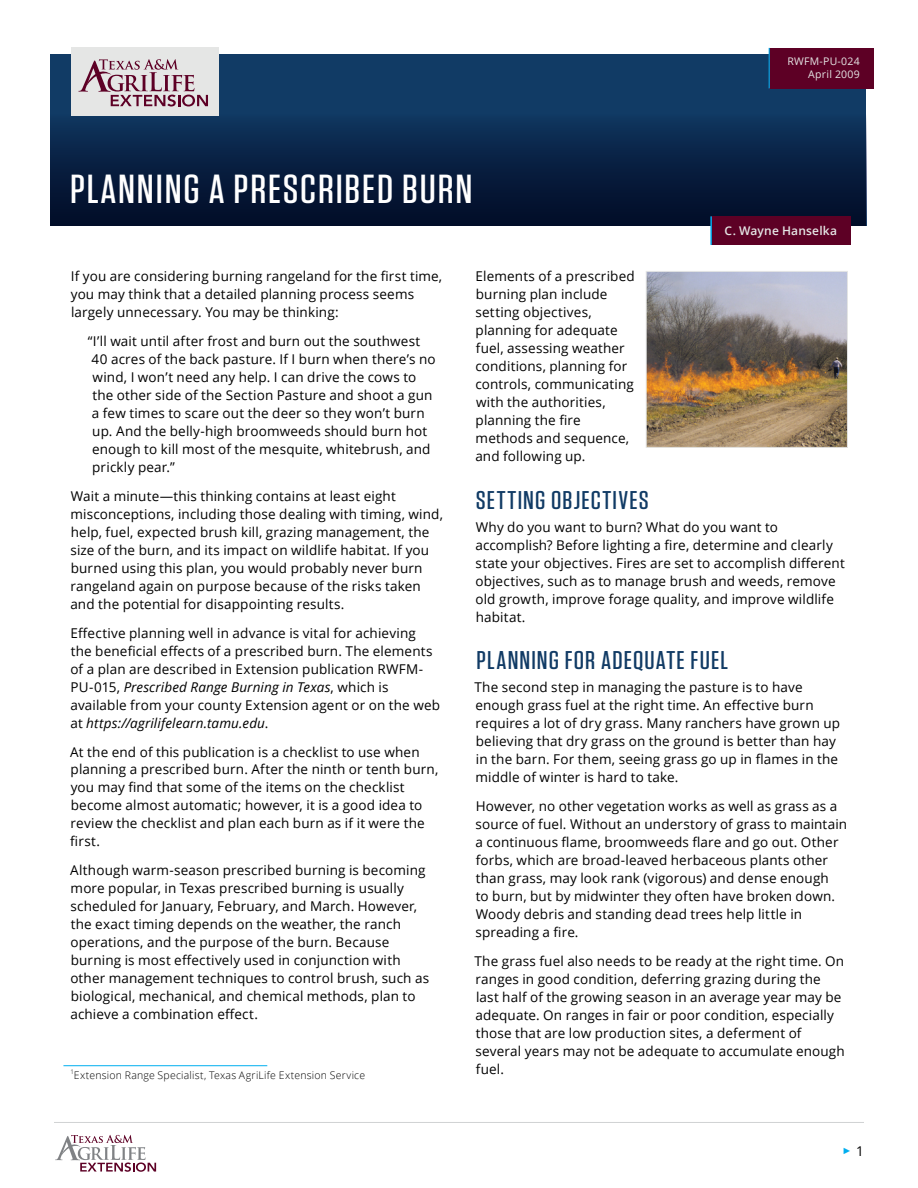
<style>
.page{position:relative;width:918px;height:1188px;background:#fff}
.page>*{position:absolute;margin:0;border:0;box-sizing:border-box;transform-origin:0 0}
.Title{font:500 40.5px "Tungsten";letter-spacing:.04em;color:#fff;scale:1.11 1}
.heading1{font:500 25.65px "Tungsten";letter-spacing:.04em;color:#113b65;scale:1.11 1}
.Body{font:13.5px/18px "Open Sans";letter-spacing:.01em;color:#000}
.body_text_indent{font:13.5px/18px "Open Sans";letter-spacing:.01em;color:#000}
.Authors{font:600 12px "Open Sans";letter-spacing:.015em;color:#e5e6e5}
.author_info{font:300 10.5px "Open Sans";letter-spacing:.02em;color:#000}
.t1{font:10.5px/12.6px "Open Sans";letter-spacing:.025em;color:#e5e6e5;text-align:right}
.t2{font:9px "Arial";color:#00aeef}
.s1{font-style:italic}
.s2{font-family:"Open Sans";font-size:13.5px;color:#000}
</style>
<div class="page">
<div style="left:51px;top:54px;width:815px;height:172px;background:#113b65"></div>
<div style="left:51px;top:114px;width:815px;height:112px;background:linear-gradient(to bottom,#0f345d,#010a25)"></div>
<hr style="left:54px;top:1122px;width:810px;height:1px;background:#d1d3d4">
<div style="left:769px;top:48px;width:104px;height:40px;background:#5d0025"></div>
<hr style="left:768px;top:48px;width:2px;height:40px;background:#00aeef">
<div style="left:71px;top:47px;width:147px;height:69px;background:#e5e6e5"></div>
<svg style="left:55px;top:1135px;width:101px;height:37px"></svg>
<svg style="left:78px;top:59px;width:130px;height:47px"></svg>
<div style="left:711px;top:216px;width:139px;height:29px;background:#5d0025"></div>
<hr style="left:710px;top:216px;width:2px;height:29px;background:#00aeef">
<hr style="left:63px;top:1065px;width:204px;height:1px;background:#00aeef">
<img style="left:648px;top:273px;width:198px;height:173px">
<div style="left:646px;top:271px;width:202px;height:177px;border:1px solid #e5e6e5"></div>
<p class="Title" style="left:70px;top:168px;width:364px">PLANNING A PRESCRIBED BURN</p>
<p class="t1" style="left:787px;top:55px;width:74px">RWFM-PU-024<br>April 2009</p>
<p class="Authors" style="left:725px;top:223px;width:114px">C. Wayne Hanselka</p>
<p class="Body" style="left:71px;top:267px;width:373px">If you are considering burning rangeland for the first time, you may think that a detailed planning process seems largely unnecessary. You may be thinking:</p>
<p class="body_text_indent" style="left:88px;top:332px;width:350px">“I’ll wait until after frost and burn out the southwest 40 acres of the back pasture. If I burn when there’s no wind, I won’t need any help. I can drive the cows to the other side of the Section Pasture and shoot a gun a few times to scare out the deer so they won’t burn up. And the belly-high broomweeds should burn hot enough to kill most of the mesquite, whitebrush, and prickly pear.”</p>
<p class="Body" style="left:70px;top:487px;width:374px">Wait a minute—this thinking contains at least eight misconceptions, including those dealing with timing, wind, help, fuel, expected brush kill, grazing management, the size of the burn, and its impact on wildlife habitat. If you burned using this plan, you would probably never burn rangeland again on purpose because of the risks taken and the potential for disappointing results.</p>
<p class="Body" style="left:70px;top:623px;width:371px">Effective planning well in advance is vital for achieving<br>the beneficial effects of a prescribed burn. The elements of a plan are described in Extension publication RWFM-PU-015, <span class="s1">Prescribed Range Burning in Texas</span>, which is available from your county Extension agent or on the web at <span class="s1">https://agrilifelearn.tamu.edu</span>.</p>
<p class="Body" style="left:70px;top:742px;width:370px">At the end of this publication is a checklist to use when planning a prescribed burn. After the ninth or tenth burn, you may find that some of the items on the checklist become almost automatic; however, it is a good idea to review the checklist and plan each burn as if it were the first.</p>
<p class="Body" style="left:70px;top:861px;width:360px">Although warm-season prescribed burning is becoming more popular, in Texas prescribed burning is usually scheduled for January, February, and March. However, the exact timing depends on the weather, the ranch operations, and the purpose of the burn. Because burning is most effectively used in conjunction with other management techniques to control brush, such as biological, mechanical, and chemical methods, plan to achieve a combination effect.</p>
<p class="author_info" style="left:71px;top:1068px;width:296px"><sup>1</sup>Extension Range Specialist, Texas AgriLife Extension Service</p>
<p class="Body" style="left:475px;top:267px;width:161px">Elements of a prescribed burning plan include setting objectives, planning for adequate fuel, assessing weather conditions, planning for controls, communicating with the authorities, planning the fire methods and sequence, and following up.</p>
<h1 class="heading1" style="left:476px;top:486px;width:157px">SETTING OBJECTIVES</h1>
<p class="Body" style="left:475px;top:518px;width:371px">Why do you want to burn? What do you want to accomplish? Before lighting a fire, determine and clearly state your objectives. Fires are set to accomplish different objectives, such as to manage brush and weeds, remove old growth, improve forage quality, and improve wildlife habitat.</p>
<h1 class="heading1" style="left:476px;top:647px;width:228px">PLANNING FOR ADEQUATE FUEL</h1>
<p class="Body" style="left:474px;top:678px;width:367px">The second step in managing the pasture is to have enough grass fuel at the right time. An effective burn requires a lot of dry grass. Many ranchers have grown up believing that dry grass on the ground is better than hay in the barn. For them, seeing grass go up in flames in the middle of winter is hard to take.</p>
<p class="Body" style="left:475px;top:797px;width:373px">However, no other vegetation works as well as grass as a source of fuel. Without an understory of grass to maintain a continuous flame, broomweeds flare and go out. Other forbs, which are broad-leaved herbaceous plants other than grass, may look rank (vigorous) and dense enough<br>to burn, but by midwinter they often have broken down.<br>Woody debris and standing dead trees help little in spreading a fire.</p>
<p class="Body" style="left:474px;top:952px;width:372px">The grass fuel also needs to be ready at the right time. On ranges in good condition, deferring grazing during the last half of the growing season in an average year may be adequate. On ranges in fair or poor condition, especially those that are low production sites, a deferment of several years may not be adequate to accumulate enough fuel.</p>
<p class="t2" style="left:843px;top:1145px;width:23px">► <span class="s2">1</span></p>
</div>
